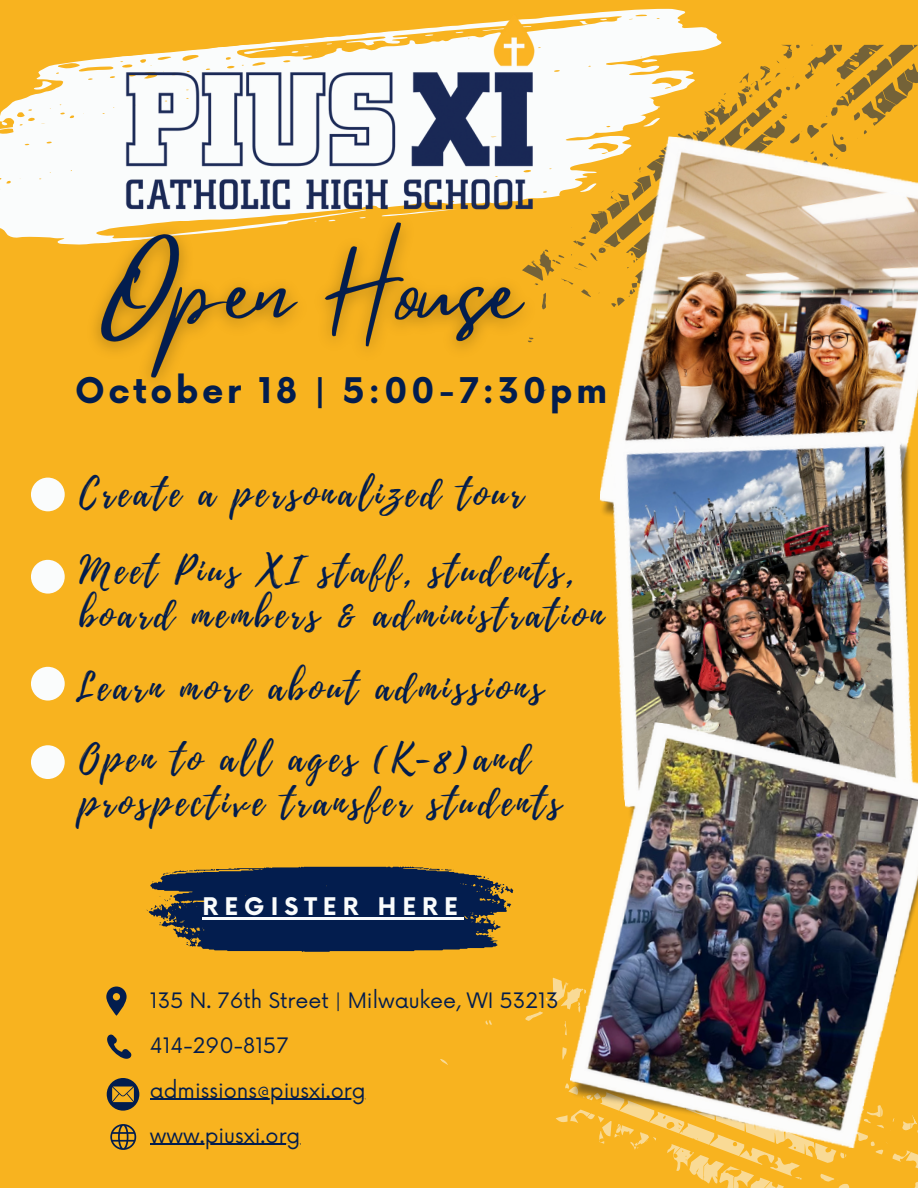
<style>
.page{position:relative;width:918px;height:1188px;background:#f8b31f}
.page>*{position:absolute;margin:0;border:0;box-sizing:border-box;transform-origin:0 0}
.t1{font:37.5px/43.8px "Playlist Script";letter-spacing:.1em;color:#031d4e}
.t2{font:700 34.5px "Now";letter-spacing:.1em;color:#031d4e}
.t3{font:700 23.7px "Now";letter-spacing:.255em;color:#fafcfc}
.t4{font:20.7px "Now";color:#031d4e}
</style>
<div class="page">
<svg style="left:54px;top:8px;width:668px;height:57px"></svg>
<svg style="left:579px;top:20px;width:10px;height:5px"></svg>
<svg style="left:600px;top:18px;width:7px;height:3px"></svg>
<svg style="left:0;top:65px;width:118px;height:180px;background:#f9f2de"></svg>
<svg style="left:440px;top:890px;width:478px;height:298px"></svg>
<svg style="left:543px;top:45px;width:375px;height:252px"></svg>
<img style="left:597px;top:134px;width:321px;height:260px">
<img style="left:599px;top:394px;width:319px;height:323px">
<img style="left:566px;top:717px;width:352px;height:437px">
<img style="left:118px;top:8px;width:425px;height:194px">
<div style="left:31px;top:478px;width:34px;height:33px;background:#fafcfc;border-radius:50%"></div>
<svg style="left:147px;top:867px;width:366px;height:85px;background:#2e3847"></svg>
<hr style="left:202px;top:917px;width:262px;height:2px;background:#fafcfc">
<img style="left:77px;top:202px;width:472px;height:192px">
<svg style="left:106px;top:987px;width:21px;height:29px"></svg>
<svg style="left:107px;top:1034px;width:25px;height:25px"></svg>
<hr style="left:150px;top:1099px;width:216px;height:1px;background:#031d4e">
<hr style="left:150px;top:1144px;width:150px;height:1px;background:#031d4e">
<svg style="left:107px;top:1078px;width:32px;height:33px"></svg>
<svg style="left:110px;top:1124px;width:26px;height:26px"></svg>
<div style="left:31px;top:560px;width:34px;height:34px;background:#fafcfc;border-radius:50%"></div>
<div style="left:31px;top:667px;width:34px;height:34px;background:#fafcfc;border-radius:50%"></div>
<div style="left:31px;top:745px;width:34px;height:34px;background:#fafcfc;border-radius:50%"></div>
<p class="t2" style="left:75px;top:372px;width:534px">October 18 | 5:00-7:30pm</p>
<p class="t1" style="left:79px;top:473px;width:445px">Create a personalized tour</p>
<p class="t1" style="left:79px;top:549px;width:525px">Meet Pius XI staff, students, board members &amp; administration</p>
<p class="t1" style="left:75px;top:666px;width:469px">Learn more about admissions</p>
<p class="t1" style="left:79px;top:738px;width:483px">Open to all ages (K-8)and prospective transfer students</p>
<p class="t3" style="left:202px;top:894px;width:257px">REGISTER HERE</p>
<p class="t4" style="left:150px;top:989px;width:411px">135 N. 76th Street | Milwaukee, WI 53213</p>
<p class="t4" style="left:150px;top:1034px;width:140px">414-290-8157</p>
<p class="t4" style="left:150px;top:1079px;width:217px">admissions@piusxi.org</p>
<p class="t4" style="left:150px;top:1124px;width:152px">www.piusxi.org</p>
</div>
